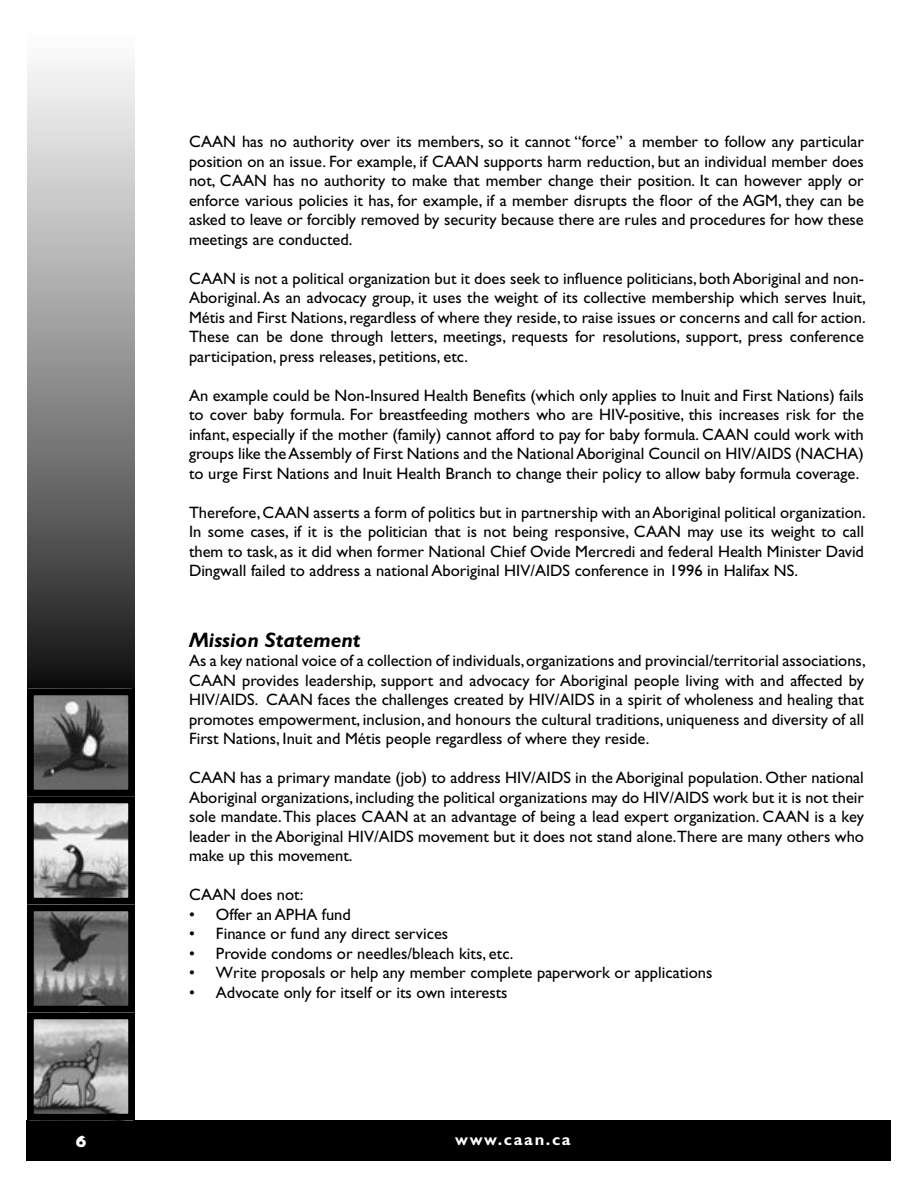
<style>
.page{position:relative;width:918px;height:1188px;background:#fff}
.page>*{position:absolute;margin:0;border:0;box-sizing:border-box;transform-origin:0 0}
.Header_3{font:italic 700 21px "Gill Sans";color:#000}
.Body_Text{font:16.5px/19.5px "Gill Sans";color:#000;text-align:justify}
.Body_Text_indent{font:16.5px "Gill Sans";color:#000}
.t1{font:700 16.5px "Gill Sans";letter-spacing:.1em;color:#fff}
.t2{font:800 16.5px "Gill Sans";color:#fff}
</style>
<div class="page">
<div style="left:27px;top:27px;width:108px;height:667px;background:linear-gradient(to bottom,#fff,#181818)"></div>
<div style="left:27px;top:1120px;width:864px;height:41px;background:#000"></div>
<img style="left:35px;top:804px;width:92px;height:308px">
<div style="left:27px;top:904px;width:108px;height:108px;border:7px solid #000"></div>
<div style="left:27px;top:1012px;width:108px;height:108px;border:7px solid #000"></div>
<div style="left:27px;top:796px;width:108px;height:108px;border:7px solid #000"></div>
<img style="left:29px;top:696px;width:102px;height:101px">
<div style="left:27px;top:688px;width:108px;height:108px;border:7px solid #000"></div>
<p class="Body_Text" style="left:189px;top:132px;width:677px">CAAN has no authority over its members, so it cannot “force” a member to follow any particular position on an issue. For example, if CAAN supports harm reduction, but an individual member does not, CAAN has no authority to make that member change their position. It can however apply or enforce various policies it has, for example, if a member disrupts the floor of the AGM, they can be asked to leave or forcibly removed by security because there are rules and procedures for how these meetings are conducted.</p>
<p class="Body_Text" style="left:189px;top:269px;width:678px">CAAN is not a political organization but it does seek to influence politicians, both Aboriginal and non-Aboriginal. As an advocacy group, it uses the weight of its collective membership which serves Inuit, Métis and First Nations, regardless of where they reside, to raise issues or concerns and call for action.<br>These can be done through letters, meetings, requests for resolutions, support, press conference participation, press releases, petitions, etc.</p>
<p class="Body_Text" style="left:189px;top:386px;width:677px">An example could be Non-Insured Health Benefits (which only applies to Inuit and First Nations) fails to cover baby formula. For breastfeeding mothers who are HIV-positive, this increases risk for the infant, especially if the mother (family) cannot afford to pay for baby formula. CAAN could work with groups like the Assembly of First Nations and the National Aboriginal Council on HIV/AIDS (NACHA) to urge First Nations and Inuit Health Branch to change their policy to allow baby formula coverage.</p>
<p class="Body_Text" style="left:189px;top:503px;width:678px">Therefore, CAAN asserts a form of politics but in partnership with an Aboriginal political organization.<br>In some cases, if it is the politician that is not being responsive, CAAN may use its weight to call them to task, as it did when former National Chief Ovide Mercredi and federal Health Minister David Dingwall failed to address a national Aboriginal HIV/AIDS conference in 1996 in Halifax NS.</p>
<p class="Header_3" style="left:189px;top:628px;width:173px">Mission Statement</p>
<p class="Body_Text" style="left:189px;top:651px;width:678px">As a key national voice of a collection of individuals, organizations and provincial/territorial associations, CAAN provides leadership, support and advocacy for Aboriginal people living with and affected by HIV/AIDS. CAAN faces the challenges created by HIV/AIDS in a spirit of wholeness and healing that promotes empowerment, inclusion, and honours the cultural traditions, uniqueness and diversity of all First Nations, Inuit and Métis people regardless of where they reside.</p>
<p class="Body_Text" style="left:189px;top:768px;width:677px">CAAN has a primary mandate (job) to address HIV/AIDS in the Aboriginal population. Other national Aboriginal organizations, including the political organizations may do HIV/AIDS work but it is not their sole mandate. This places CAAN at an advantage of being a lead expert organization. CAAN is a key leader in the Aboriginal HIV/AIDS movement but it does not stand alone.There are many others who make up this movement.</p>
<p class="Body_Text" style="left:189px;top:885px;width:116px">CAAN does not:</p>
<p class="Body_Text_indent" style="left:189px;top:905px;width:163px">• Offer an APHA fund</p>
<p class="Body_Text_indent" style="left:189px;top:924px;width:261px">• Finance or fund any direct services</p>
<p class="Body_Text_indent" style="left:189px;top:944px;width:326px">• Provide condoms or needles/bleach kits, etc.</p>
<p class="Body_Text_indent" style="left:189px;top:963px;width:525px">• Write proposals or help any member complete paperwork or applications</p>
<p class="Body_Text_indent" style="left:189px;top:983px;width:320px">• Advocate only for itself or its own interests</p>
<p class="t2" style="left:75px;top:1132px;width:13px">6</p>
<p class="t1" style="left:455px;top:1130px;width:117px">www.caan.ca</p>
</div>
